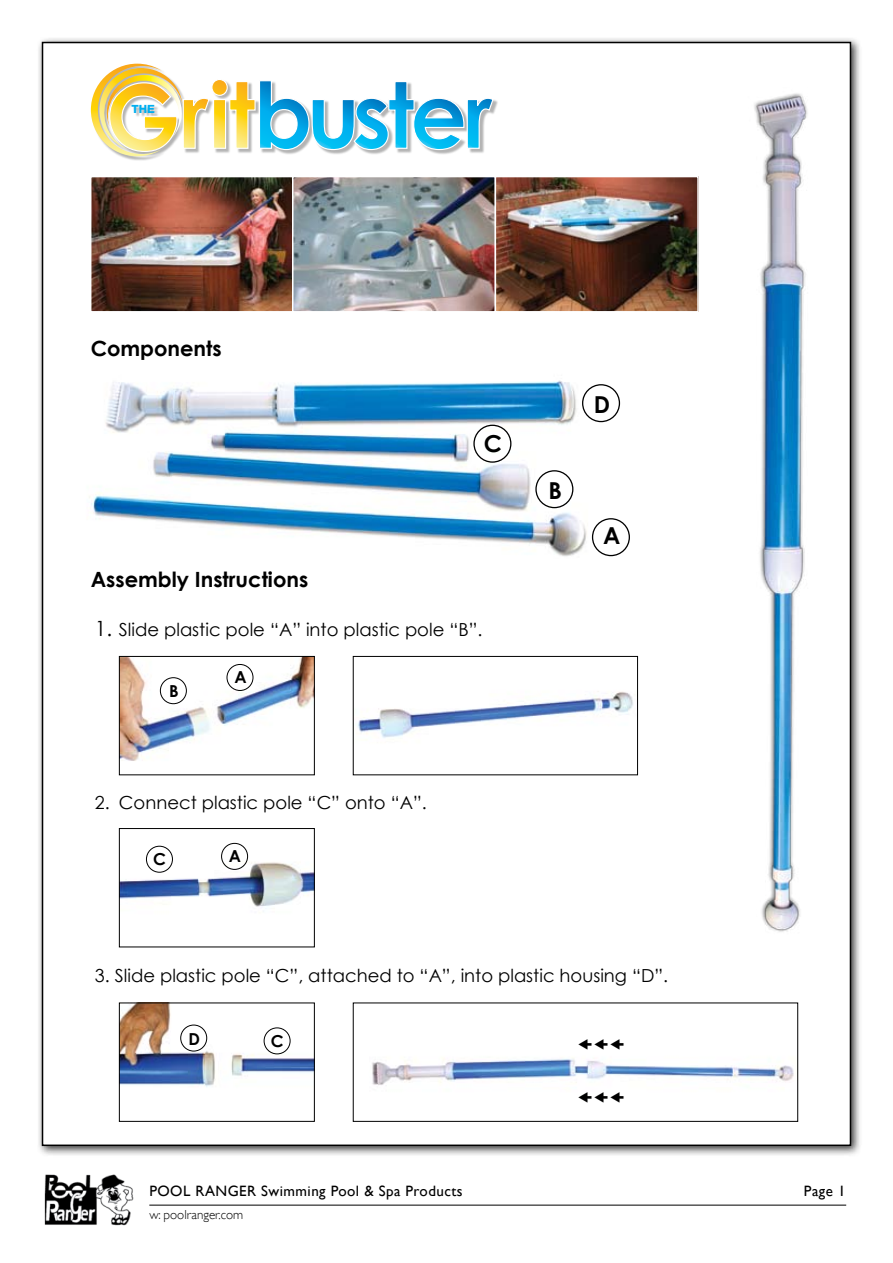
<style>
.page{position:relative;width:893px;height:1263px;background:#fff}
.page>*{position:absolute;margin:0;border:0;box-sizing:border-box;transform-origin:0 0}
.t1{font:700 23.4px "Century Gothic";color:#000}
.t2{font:700 21px "Century Gothic";color:#000}
.t3{font:18px "Century Gothic";color:#000}
.t4{font:700 16.5px "Century Gothic";color:#000}
.t5{font:15px "Gill Sans";letter-spacing:.03em;color:#000}
.t6{font:300 13.05px "Gill Sans";color:#000}
.t7{font:800 11.4px "Helvetica Neue";color:#00aeef}
.s1{font-size:21px}
</style>
<div class="page">
<img style="left:44px;top:1174px;width:90px;height:52px">
<hr style="left:149px;top:1205px;width:697px;height:1px;background:#000">
<div style="left:37px;top:37px;width:833px;height:1134px;background:#000;opacity:.75"></div>
<div style="left:43px;top:43px;width:807px;height:1102px;background:#fff"></div>
<img style="left:121px;top:658px;width:192px;height:103px">
<div style="left:119px;top:656px;width:196px;height:119px;border:1px solid #000"></div>
<svg style="left:91px;top:64px;width:403px;height:92px"></svg>
<img style="left:754px;top:93px;width:54px;height:839px">
<img style="left:89px;top:380px;width:524px;height:177px">
<div style="left:582px;top:384px;width:38px;height:38px;border:1px solid #000;border-radius:50%"></div>
<div style="left:473px;top:425px;width:38px;height:38px;border:1px solid #000;border-radius:50%"></div>
<div style="left:535px;top:470px;width:38px;height:38px;border:1px solid #000;border-radius:50%"></div>
<div style="left:592px;top:518px;width:38px;height:38px;border:1px solid #000;border-radius:50%"></div>
<div style="left:160px;top:677px;width:27px;height:27px;border:1px solid #000;border-radius:50%"></div>
<div style="left:227px;top:664px;width:26px;height:27px;border:1px solid #000;border-radius:50%"></div>
<img style="left:357px;top:691px;width:276px;height:47px">
<div style="left:353px;top:656px;width:285px;height:119px;border:1px solid #000"></div>
<img style="left:121px;top:842px;width:192px;height:70px">
<div style="left:119px;top:828px;width:196px;height:119px;border:1px solid #000"></div>
<div style="left:146px;top:846px;width:27px;height:27px;border:1px solid #000;border-radius:50%"></div>
<div style="left:221px;top:843px;width:27px;height:27px;border:1px solid #000;border-radius:50%"></div>
<img style="left:121px;top:1005px;width:192px;height:82px">
<div style="left:119px;top:1003px;width:196px;height:119px;border:1px solid #000"></div>
<img style="left:372px;top:1058px;width:422px;height:27px">
<div style="left:353px;top:1003px;width:445px;height:119px;border:1px solid #000"></div>
<div style="left:180px;top:1024px;width:27px;height:27px;border:1px solid #000;border-radius:50%"></div>
<div style="left:264px;top:1027px;width:27px;height:27px;border:1px solid #000;border-radius:50%"></div>
<img style="left:93px;top:179px;width:603px;height:131px">
<div style="left:90px;top:176px;width:204px;height:137px;border:2px solid #fff"></div>
<div style="left:292px;top:176px;width:204px;height:137px;border:2px solid #fff"></div>
<div style="left:495px;top:176px;width:204px;height:137px;border:2px solid #fff"></div>
<p class="t7" style="left:132px;top:102px;width:25px">THE</p>
<p class="t2" style="left:91px;top:335px;width:133px">Components</p>
<p class="t1" style="left:484px;top:429px;width:20px">C</p>
<p class="t2" style="left:91px;top:566px;width:219px">Assembly Instructions</p>
<p class="t3" style="left:95px;top:619px;width:389px"><span class="s1">1.</span> Slide plastic pole “A” into plastic pole “B”.</p>
<p class="t4" style="left:169px;top:681px;width:11px">B</p>
<p class="t4" style="left:234px;top:666px;width:14px">A</p>
<p class="t3" style="left:95px;top:791px;width:333px">2. Connect plastic pole “C” onto “A”.</p>
<p class="t4" style="left:153px;top:849px;width:14px">C</p>
<p class="t4" style="left:229px;top:845px;width:14px">A</p>
<p class="t1" style="left:548px;top:475px;width:15px">B</p>
<p class="t1" style="left:594px;top:389px;width:18px">D</p>
<p class="t1" style="left:603px;top:521px;width:19px">A</p>
<p class="t3" style="left:95px;top:964px;width:575px">3. Slide plastic pole “C”, attached to “A”, into plastic housing “D”.</p>
<p class="t4" style="left:189px;top:1028px;width:13px">D</p>
<p class="t4" style="left:271px;top:1031px;width:14px">C</p>
<p class="t5" style="left:149px;top:1182px;width:315px">POOL RANGER Swimming Pool &amp; Spa Products</p>
<p class="t5" style="left:804px;top:1182px;width:43px">Page 1</p>
<p class="t6" style="left:149px;top:1207px;width:95px">w: poolranger.com</p>
</div>
